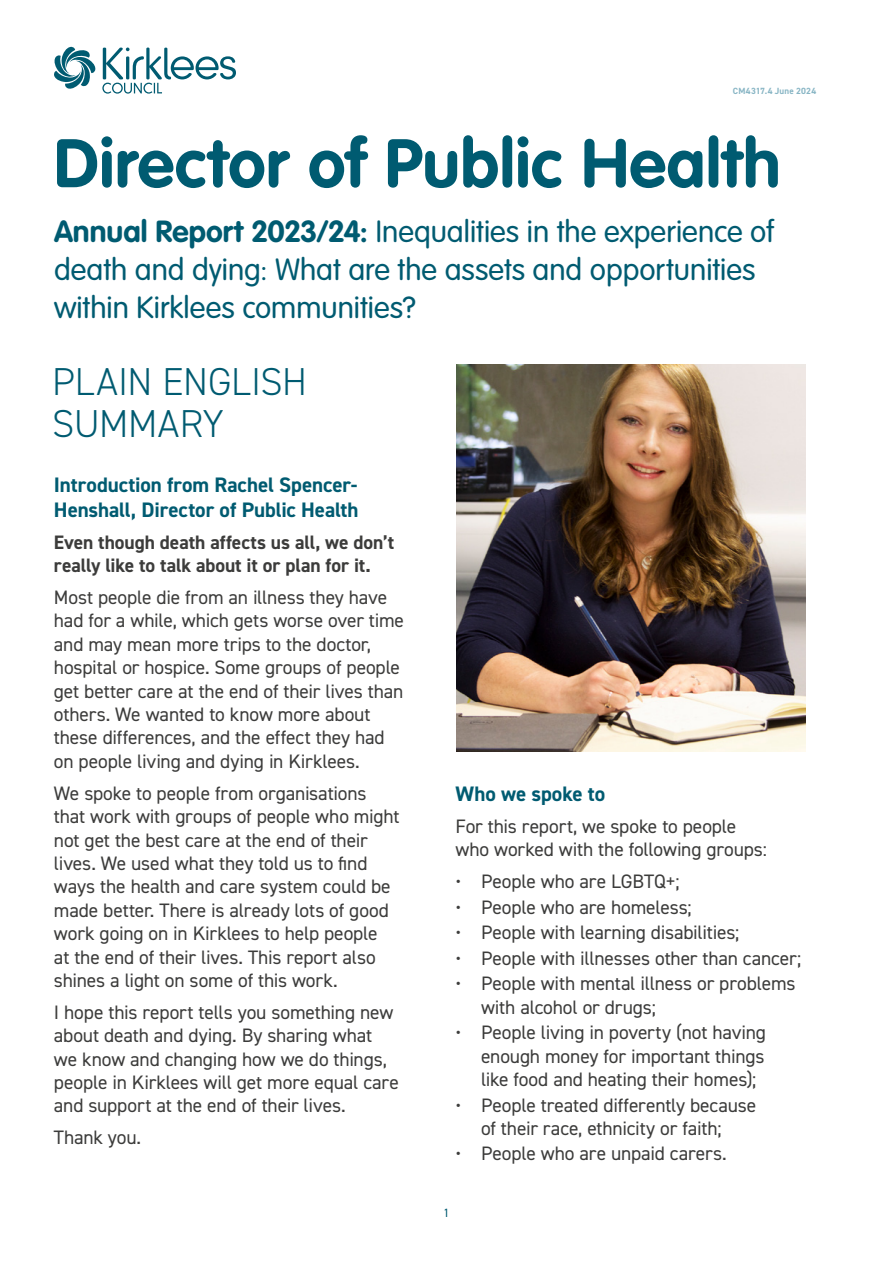
<style>
.page{position:relative;width:893px;height:1263px;background:#fff}
.page>*{position:absolute;margin:0;border:0;box-sizing:border-box;transform-origin:0 0}
.Title_-_Tiers_1_2_-_main{font:700 67.5px "VAG Rounded Std";letter-spacing:.01em;color:#005b71}
.t1{font:300 39px/42px "DIN2014";letter-spacing:-.01em;color:#005b71}
.t2{font:300 30.15px/37.7px "VAG Rounded Std";color:#005b71}
.t3{font:700 21px/25.2px "DIN2014";letter-spacing:-.005em;color:#005b71}
.Body_Copy__P{font:19.5px/23.4px "DIN2014";letter-spacing:-.005em;color:#3c3c3b}
.Body_Copy__P-2{font:700 19.5px/23.4px "DIN2014";letter-spacing:-.005em;color:#3c3c3b}
.t4{font:12px "DIN2014";color:#005b71}
.t5{font:700 9px "DIN2014";letter-spacing:.025em;color:#89b6c5}
.s1{font-weight:700}
</style>
<div class="page">
<svg style="left:54px;top:47px;width:182px;height:47px"></svg>
<img style="left:457px;top:364px;width:348px;height:387px">
<p class="t5" style="left:733px;top:85px;width:85px">CM4317.4 June 2024</p>
<p class="Title_-_Tiers_1_2_-_main" style="left:54px;top:124px;width:728px">Director of Public Health</p>
<h1 class="t2" style="left:54px;top:214px;width:721px"><span class="s1">Annual Report 2023/24:</span> Inequalities in the experience of death and dying: What are the assets and opportunities within Kirklees communities?</h1>
<h2 class="t1" style="left:52px;top:360px;width:257px">PLAIN ENGLISH<br>SUMMARY</h2>
<h3 class="t3" style="left:54px;top:471px;width:306px">Introduction from Rachel Spencer-<br>Henshall, Director of Public Health</h3>
<p class="Body_Copy__P-2" style="left:54px;top:530px;width:342px">Even though death affects us all, we don’t really like to talk about it or plan for it.</p>
<p class="Body_Copy__P" style="left:54px;top:585px;width:352px">Most people die from an illness they have had for a while, which gets worse over time and may mean more trips to the doctor, hospital or hospice. Some groups of people get better care at the end of their lives than others. We wanted to know more about these differences, and the effect they had on people living and dying in Kirklees.</p>
<p class="Body_Copy__P" style="left:54px;top:781px;width:347px">We spoke to people from organisations that work with groups of people who might not get the best care at the end of their lives. We used what they told us to find ways the health and care system could be made better. There is already lots of good work going on in Kirklees to help people<br>at the end of their lives. This report also shines a light on some of this work.</p>
<p class="Body_Copy__P" style="left:54px;top:1000px;width:347px">I hope this report tells you something new about death and dying. By sharing what we know and changing how we do things, people in Kirklees will get more equal care and support at the end of their lives.</p>
<p class="Body_Copy__P" style="left:54px;top:1125px;width:89px">Thank you.</p>
<h3 class="t3" style="left:455px;top:781px;width:151px">Who we spoke to</h3>
<p class="Body_Copy__P" style="left:455px;top:814px;width:313px">For this report, we spoke to people who worked with the following groups:</p>
<p class="Body_Copy__P" style="left:455px;top:869px;width:226px">• People who are LGBTQ+;</p>
<p class="Body_Copy__P" style="left:455px;top:895px;width:238px">• People who are homeless;</p>
<p class="Body_Copy__P" style="left:455px;top:920px;width:285px">• People with learning disabilities;</p>
<p class="Body_Copy__P" style="left:455px;top:946px;width:347px">• People with illnesses other than cancer;</p>
<p class="Body_Copy__P" style="left:481px;top:971px;width:316px;text-indent:-26px">• People with mental illness or problems with alcohol or drugs;</p>
<p class="Body_Copy__P" style="left:481px;top:1020px;width:286px;text-align:justify;text-indent:-26px">• People living in poverty (not having enough money for important things like food and heating their homes);</p>
<p class="Body_Copy__P" style="left:455px;top:1093px;width:302px;text-align:center">• People treated differently because of their race, ethnicity or faith;</p>
<p class="Body_Copy__P" style="left:455px;top:1142px;width:273px">• People who are unpaid carers.</p>
<p class="t4" style="left:443px;top:1205px;width:7px">1</p>
</div>
